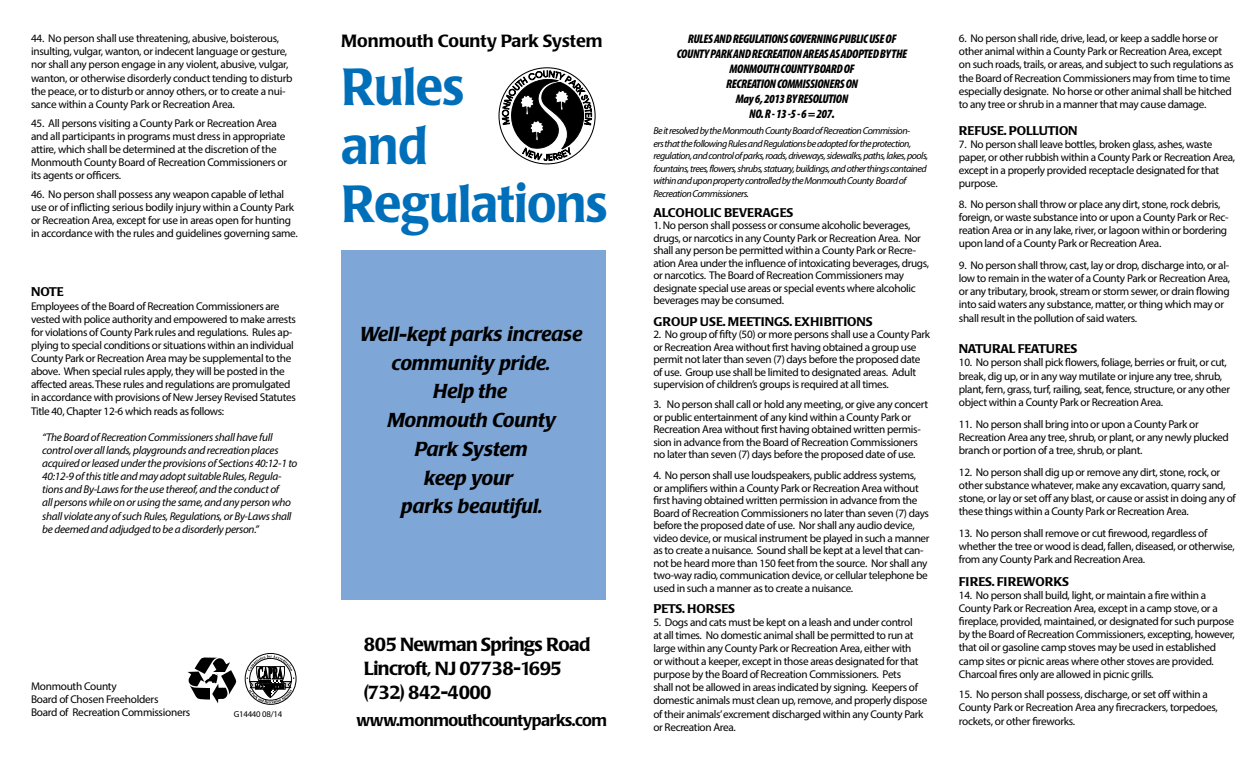
<style>
.page{position:relative;width:1260px;height:765px;background:#fff}
.page>*{position:absolute;margin:0;border:0;box-sizing:border-box;transform-origin:0 0}
.t1{font:500 51.62px/58.5px "Poppl Laudatio";letter-spacing:-.01em;color:#006fba;scale:.94 1}
.t2{font:italic 500 20px/28.8px "Poppl Laudatio";color:#000;text-align:center}
.t3{font:500 18.75px/23.8px "Poppl Laudatio";letter-spacing:-.03em;color:#000}
.t4{font:500 17.5px "Poppl Laudatio";color:#000}
.t5{font:500 16.25px "Poppl Laudatio";letter-spacing:-.03em;color:#000}
.t6{font:italic 900 condensed 12.5px/15px "Myriad Pro";letter-spacing:-.03em;color:#000;text-align:center}
.t7{font:500 12.5px "Poppl Laudatio";letter-spacing:-.005em;color:#000}
.t8{font:500 12.5px "Poppl Laudatio";letter-spacing:-.03em;color:#000}
.t9{font:11.25px/13.1px "Myriad Pro";letter-spacing:-.03em;color:#000}
.t10{font:italic 11.25px/13.1px "Myriad Pro";letter-spacing:-.025em;color:#000}
.t11{font:italic 10px/12.5px "Myriad Pro";letter-spacing:-.05em;color:#000}
.t12{font:8.75px "Myriad Pro";letter-spacing:-.025em;color:#000}
</style>
<div class="page">
<svg style="left:188px;top:657px;width:49px;height:46px"></svg>
<div style="left:245px;top:653px;width:51px;height:52px;border:1px solid #000;border-radius:50%"></div>
<svg style="left:247px;top:655px;width:47px;height:48px"></svg>
<div style="left:341px;top:250px;width:265px;height:350px;background:#7ea6d7"></div>
<svg style="left:502px;top:67px;width:90px;height:98px"></svg>
<p class="t9" style="left:31px;top:32px;width:263px">44. No person shall use threatening, abusive, boisterous, insulting, vulgar, wanton, or indecent language or gesture, nor shall any person engage in any violent, abusive, vulgar, wanton, or otherwise disorderly conduct tending to disturb the peace, or to disturb or annoy others, or to create a nui&shy;sance within a County Park or Recreation Area.</p>
<p class="t9" style="left:31px;top:116px;width:258px">45. All persons visiting a County Park or Recreation Area and all participants in programs must dress in appropriate attire, which shall be determined at the discretion of the Monmouth County Board of Recreation Commissioners or its agents or officers.</p>
<p class="t9" style="left:31px;top:187px;width:268px">46. No person shall possess any weapon capable of lethal use or of inflicting serious bodily injury within a County Park or Recreation Area, except for use in areas open for hunting in accordance with the rules and guidelines governing same.</p>
<p class="t7" style="left:31px;top:285px;width:34px">NOTE</p>
<p class="t9" style="left:31px;top:299px;width:266px">Employees of the Board of Recreation Commissioners are vested with police authority and empowered to make arrests for violations of County Park rules and regulations. Rules ap&shy;plying to special conditions or situations within an individual County Park or Recreation Area may be supplemental to the above. When special rules apply, they will be posted in the affected areas. These rules and regulations are promulgated in accordance with provisions of New Jersey Revised Statutes Title 40, Chapter 12-6 which reads as follows:</p>
<p class="t10" style="left:42px;top:430px;width:257px">“The Board of Recreation Commissioners shall have full control over all lands, playgrounds and recreation places acquired or leased under the provisions of Sections 40:12-1 to 40:12-9 of this title and may adopt suitable Rules, Regula&shy;tions and By-Laws for the use thereof, and the conduct of<br>all persons while on or using the same, and any person who shall violate any of such Rules, Regulations, or By-Laws shall be deemed and adjudged to be a disorderly person.”</p>
<p class="t9" style="left:31px;top:679px;width:161px">Monmouth County<br>Board of Chosen Freeholders<br>Board of Recreation Commissioners</p>
<p class="t12" style="left:234px;top:709px;width:50px">G14440 08/14</p>
<h3 class="t4" style="left:341px;top:31px;width:263px">Monmouth County Park System</h3>
<h1 class="t1" style="left:341px;top:59px;width:285px">Rules<br>and<br>Regulations</h1>
<h2 class="t2" style="left:360px;top:320px;width:224px">Well-kept parks increase community pride.<br>Help the<br>Monmouth County<br>Park System<br>keep your<br>parks beautiful.</h2>
<h3 class="t3" style="left:364px;top:633px;width:228px">805 Newman Springs Road<br>Lincroft, NJ 07738-1695 (732) 842-4000</h3>
<h3 class="t5" style="left:357px;top:711px;width:252px">www.monmouthcountyparks.com</h3>
<p class="t6" style="left:677px;top:31px;width:232px">RULES AND REGULATIONS GOVERNING PUBLIC USE OF<br>COUNTY PARK AND RECREATION AREAS AS ADOPTED BY THE<br>MONMOUTH COUNTY BOARD OF<br>RECREATION COMMISSIONERS ON<br>May 6, 2013 BY RESOLUTION<br>NO. R - 13 -5 - 6 = 207.</p>
<p class="t11" style="left:653px;top:125px;width:276px">Be it resolved by the Monmouth County Board of Recreation Commission-<br>ers that the following Rules and Regulations be adopted for the protection, regulation, and control of parks, roads, driveways, sidewalks, paths, lakes, pools, fountains, trees, flowers, shrubs, statuary, buildings, and other things contained within and upon property controlled by the Monmouth County Board of Recreation Commissioners.</p>
<p class="t7" style="left:653px;top:205px;width:141px">ALCOHOLIC BEVERAGES</p>
<p class="t9" style="left:653px;top:219px;width:277px;line-height:12.5px">1. No person shall possess or consume alcoholic beverages, drugs, or narcotics in any County Park or Recreation Area. Nor shall any person be permitted within a County Park or Recre&shy;ation Area under the influence of intoxicating beverages, drugs, or narcotics. The Board of Recreation Commissioners may designate special use areas or special events where alcoholic beverages may be consumed.</p>
<p class="t7" style="left:653px;top:314px;width:221px">GROUP USE. MEETINGS. EXHIBITIONS</p>
<p class="t9" style="left:653px;top:328px;width:278px;line-height:12.5px">2. No group of fifty (50) or more persons shall use a County Park or Recreation Area without first having obtained a group use permit not later than seven (7) days before the proposed date of use. Group use shall be limited to designated areas. Adult supervision of children’s groups is required at all times.</p>
<p class="t9" style="left:653px;top:398px;width:276px;line-height:12.5px">3. No person shall call or hold any meeting, or give any concert or public entertainment of any kind within a County Park or Recreation Area without first having obtained written permis&shy;sion in advance from the Board of Recreation Commissioners no later than seven (7) days before the proposed date of use.</p>
<p class="t9" style="left:653px;top:469px;width:278px;line-height:12.6px">4. No person shall use loudspeakers, public address systems,<br>or amplifiers within a County Park or Recreation Area without first having obtained written permission in advance from the Board of Recreation Commissioners no later than seven (7) days before the proposed date of use. Nor shall any audio device, video device, or musical instrument be played in such a manner as to create a nuisance. Sound shall be kept at a level that can&shy;not be heard more than 150 feet from the source. Nor shall any two-way radio, communication device, or cellular telephone be used in such a manner as to create a nuisance.</p>
<p class="t7" style="left:653px;top:601px;width:83px">PETS. HORSES</p>
<p class="t9" style="left:653px;top:615px;width:275px">5. Dogs and cats must be kept on a leash and under control<br>at all times. No domestic animal shall be permitted to run at large within any County Park or Recreation Area, either with<br>or without a keeper, except in those areas designated for that purpose by the Board of Recreation Commissioners. Pets<br>shall not be allowed in areas indicated by signing. Keepers of domestic animals must clean up, remove, and properly dispose of their animals’ excrement discharged within any County Park or Recreation Area.</p>
<p class="t9" style="left:959px;top:32px;width:276px">6. No person shall ride, drive, lead, or keep a saddle horse or other animal within a County Park or Recreation Area, except on such roads, trails, or areas, and subject to such regulations as the Board of Recreation Commissioners may from time to time especially designate. No horse or other animal shall be hitched to any tree or shrub in a manner that may cause damage.</p>
<p class="t7" style="left:959px;top:123px;width:120px">REFUSE. POLLUTION</p>
<p class="t9" style="left:959px;top:137px;width:278px">7. No person shall leave bottles, broken glass, ashes, waste paper, or other rubbish within a County Park or Recreation Area, except in a properly provided receptacle designated for that purpose.</p>
<p class="t9" style="left:959px;top:197px;width:271px">8. No person shall throw or place any dirt, stone, rock debris, foreign, or waste substance into or upon a County Park or Rec&shy;reation Area or in any lake, river, or lagoon within or bordering upon land of a County Park or Recreation Area.</p>
<p class="t9" style="left:959px;top:259px;width:273px">9. No person shall throw, cast, lay or drop, discharge into, or al&shy;low to remain in the water of a County Park or Recreation Area, or any tributary, brook, stream or storm sewer, or drain flowing into said waters any substance, matter, or thing which may or shall result in the pollution of said waters.</p>
<p class="t8" style="left:959px;top:342px;width:120px">NATURAL FEATURES</p>
<p class="t9" style="left:959px;top:356px;width:273px">10. No person shall pick flowers, foliage, berries or fruit, or cut, break, dig up, or in any way mutilate or injure any tree, shrub, plant, fern, grass, turf, railing, seat, fence, structure, or any other object within a County Park or Recreation Area.</p>
<p class="t9" style="left:959px;top:417px;width:272px">11. No person shall bring into or upon a County Park or<br>Recreation Area any tree, shrub, or plant, or any newly plucked branch or portion of a tree, shrub, or plant.</p>
<p class="t9" style="left:959px;top:465px;width:278px">12. No person shall dig up or remove any dirt, stone, rock, or other substance whatever, make any excavation, quarry sand, stone, or lay or set off any blast, or cause or assist in doing any of these things within a County Park or Recreation Area.</p>
<p class="t9" style="left:959px;top:527px;width:277px">13. No person shall remove or cut firewood, regardless of whether the tree or wood is dead, fallen, diseased, or otherwise, from any County Park and Recreation Area.</p>
<p class="t7" style="left:959px;top:574px;width:111px">FIRES. FIREWORKS</p>
<p class="t9" style="left:959px;top:588px;width:278px">14. No person shall build, light, or maintain a fire within a County Park or Recreation Area, except in a camp stove, or a fireplace, provided, maintained, or designated for such purpose by the Board of Recreation Commissioners, excepting, however, that oil or gasoline camp stoves may be used in established camp sites or picnic areas where other stoves are provided.<br>Charcoal fires only are allowed in picnic grills.</p>
<p class="t9" style="left:959px;top:688px;width:261px">15. No person shall possess, discharge, or set off within a<br>County Park or Recreation Area any firecrackers, torpedoes, rockets, or other fireworks.</p>
</div>
